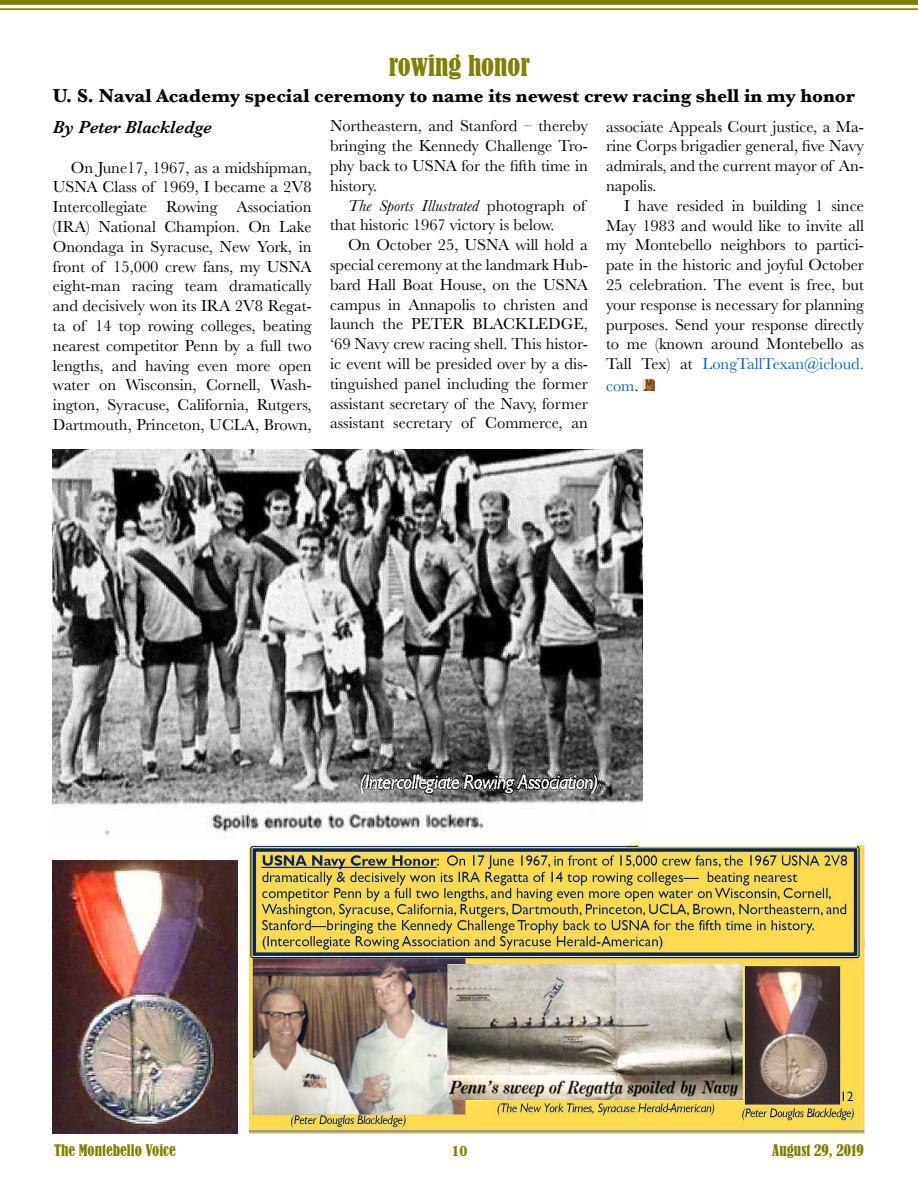
<style>
.page{position:relative;width:918px;height:1188px;background:#fff}
.page>*{position:absolute;margin:0;border:0;box-sizing:border-box;transform-origin:0 0}
.t1{font:condensed 27px "Bernard";color:#808000}
.t2{font:700 19.5px "Baskerville";color:#000}
.t3{font:italic 600 18px "Baskerville";color:#000}
.t4{font:16.5px/19.8px "Baskerville";color:#000;text-align:justify}
.t5{font:16.5px "Baskerville";color:#0563c1}
.t6{font:condensed 15px "Bernard";color:#808000}
.t7{font:700 15px "Baskerville";color:#808000}
.s1{font-style:italic}
.s2{color:#0563c1}
.s3{color:#000}
.s4{font-family:"Buxom D";font-size:18px;color:#804000}
</style>
<div class="page">
<div style="left:0;top:0;width:918px;height:5px;background:#808000"></div>
<hr style="left:0;top:8px;width:918px;height:2px;background:#808000">
<img style="left:53px;top:449px;width:589px;height:389px">
<img style="left:250px;top:846px;width:614px;height:288px">
<img style="left:53px;top:861px;width:185px;height:273px">
<h1 class="t1" style="left:389px;top:50px;width:143px">rowing honor</h1>
<p class="t2" style="left:53px;top:82px;width:804px">U. S. Naval Academy special ceremony to name its newest crew racing shell in my honor</p>
<p class="t3" style="left:53px;top:115px;width:161px">By Peter Blackledge</p>
<p class="t4" style="left:53px;top:158px;width:260px;text-indent:18px">On June17, 1967, as a midshipman, USNA Class of 1969, I became a 2V8<br>Intercollegiate Rowing Association (IRA) National Champion. On Lake Onondaga in Syracuse, New York, in front of 15,000 crew fans, my USNA eight-man racing team dramatically and decisively won its IRA 2V8 Regat&shy;ta of 14 top rowing colleges, beating nearest competitor Penn by a full two lengths, and having even more open water on Wisconsin, Cornell, Wash&shy;ington, Syracuse, California, Rutgers, Dartmouth, Princeton, UCLA, Brown,</p>
<p class="t4" style="left:330px;top:116px;width:260px">Northeastern, and Stanford – thereby bringing the Kennedy Challenge Tro&shy;phy back to USNA for the fifth time in history.</p>
<p class="t4" style="left:330px;top:196px;width:257px;text-indent:18px"><span class="s1">The Sports Illustrated</span> photograph of that historic 1967 victory is below.</p>
<p class="t4" style="left:330px;top:235px;width:260px;text-indent:18px">On October 25, USNA will hold a special ceremony at the landmark Hub&shy;bard Hall Boat House, on the USNA campus in Annapolis to christen and launch the PETER BLACKLEDGE, ‘69 Navy crew racing shell. This histor&shy;ic event will be presided over by a dis&shy;tinguished panel including the former assistant secretary of the Navy, former assistant secretary of Commerce, an</p>
<p class="t4" style="left:606px;top:117px;width:260px">associate Appeals Court justice, a Ma&shy;rine Corps brigadier general, five Navy admirals, and the current mayor of An&shy;napolis.</p>
<p class="t4" style="left:606px;top:196px;width:260px;text-indent:18px">I have resided in building 1 since May 1983 and would like to invite all my Montebello neighbors to partici&shy;pate in the historic and joyful October 25 celebration. The event is free, but your response is necessary for planning purposes. Send your response directly to me (known around Montebello as Tall Tex) at <span class="s2">LongTallTexan@icloud.</span></p>
<p class="t5" style="left:606px;top:375px;width:51px">com<span class="s3">.</span> <span class="s4">M</span></p>
<p class="t6" style="left:54px;top:1141px;width:123px">The Montebello Voice</p>
<p class="t7" style="left:452px;top:1140px;width:18px">10</p>
<p class="t6" style="left:772px;top:1141px;width:93px">August 29, 2019</p>
</div>
